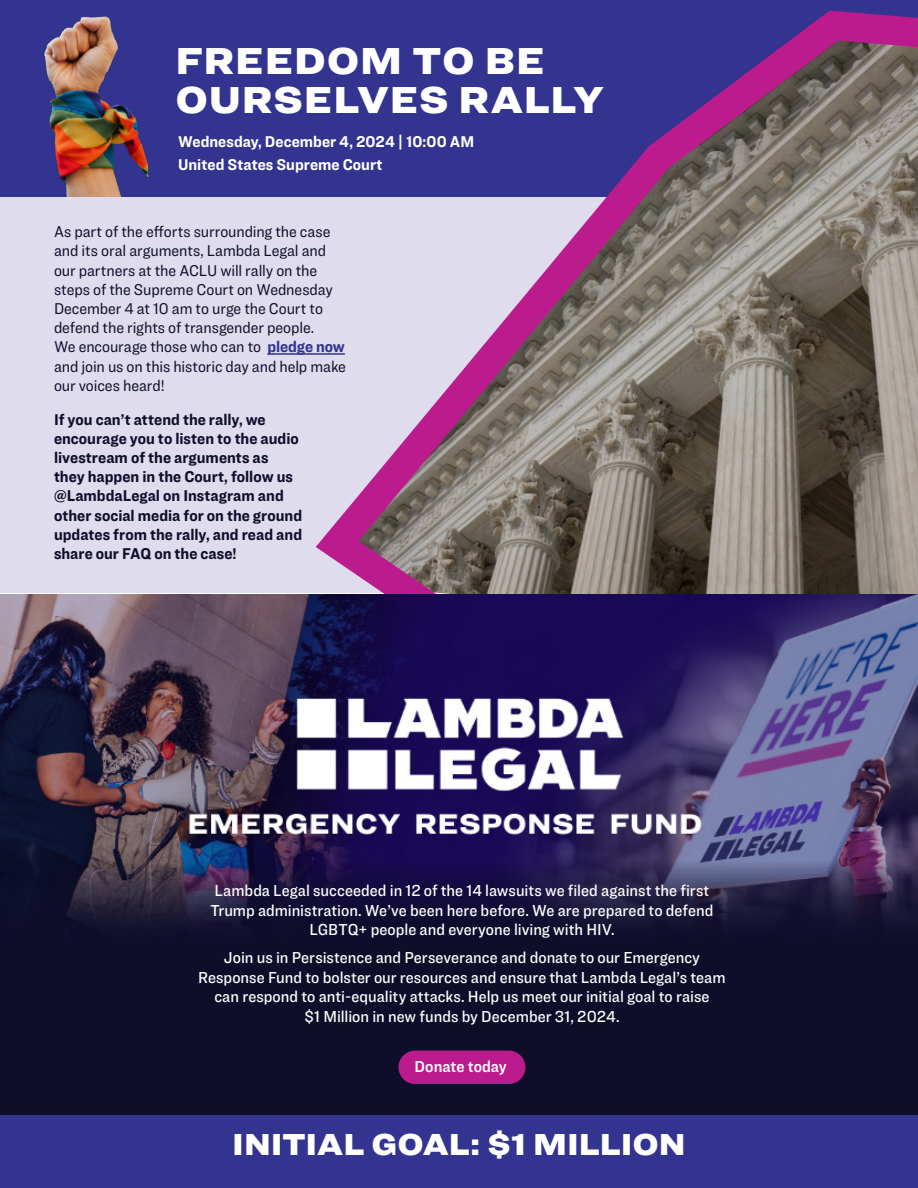
<style>
.page{position:relative;width:918px;height:1188px;background:#fff}
.page>*{position:absolute;margin:0;border:0;box-sizing:border-box;transform-origin:0 0}
.body_copy{font:900 39px/39px "Ringside Wide";letter-spacing:.02em;color:#fff}
.body_copy-2{font:900 31.5px "Ringside Wide";color:#fff}
.body_copy-3{font:500 16.5px/19.5px "Ringside Narrow";color:#fff;text-align:center}
.body_copy-4{font:16.5px "Ringside Narrow Semi";color:#fff}
.body_copy-5{font:16.2px/19.2px "Ringside Narrow";letter-spacing:-.005em;color:#0e0e2b}
.body_copy-6{font:700 16.2px/19.2px "Ringside Narrow";color:#0e0e2b}
.body_copy-7{font:700 16.2px "Ringside Narrow";color:#fff}
.s1{font-weight:700;color:#32348f}
</style>
<div class="page">
<div style="left:0;top:0;width:918px;height:593px;background:#dedced"></div>
<div style="left:0;top:0;width:918px;height:196px;background:#32348f"></div>
<svg style="left:294px;top:10px;width:624px;height:584px"></svg>
<div style="left:0;top:594px;width:918px;height:594px;background:#0e0e2b"></div>
<img style="left:0;top:594px;width:918px;height:330px">
<div style="left:0;top:1116px;width:918px;height:72px;background:#32348f"></div>
<hr style="left:267px;top:353px;width:78px;height:2px;background:#32348f">
<img style="left:43px;top:16px;width:107px;height:180px">
<div style="left:398px;top:1051px;width:127px;height:33px;background:#bc1b8d;border-radius:17px"></div>
<p class="body_copy" style="left:175px;top:40px;width:430px">FREEDOM TO BE<br>OURSELVES RALLY</p>
<p class="body_copy-7" style="left:178px;top:129px;width:298px">Wednesday, December 4, 2024 | 10:00 AM</p>
<p class="body_copy-7" style="left:178px;top:153px;width:206px">United States Supreme Court</p>
<p class="body_copy-5" style="left:54px;top:222px;width:293px">As part of the efforts surrounding the case and its oral arguments, Lambda Legal and our partners at the ACLU will rally on the steps of the Supreme Court on Wednesday December 4 at 10 am to urge the Court to defend the rights of transgender people.<br>We encourage those who can to <span class="s1">pledge now </span>and join us on this historic day and help make our voices heard!</p>
<p class="body_copy-6" style="left:54px;top:409px;width:250px">If you can’t attend the rally, we encourage you to listen to the audio livestream of the arguments as they happen in the Court, follow us @LambdaLegal on Instagram and other social media for on the ground updates from the rally, and read and share our FAQ on the case!</p>
<p class="body_copy-3" style="left:210px;top:880px;width:505px">Lambda Legal succeeded in 12 of the 14 lawsuits we filed against the first<br>Trump administration. We’ve been here before. We are prepared to defend<br>LGBTQ+ people and everyone living with HIV.</p>
<p class="body_copy-3" style="left:198px;top:948px;width:529px">Join us in Persistence and Perseverance and donate to our Emergency Response Fund to bolster our resources and ensure that Lambda Legal’s team can respond to anti-equality attacks. Help us meet our initial goal to raise<br>$1 Million in new funds by December 31, 2024.</p>
<p class="body_copy-4" style="left:415px;top:1055px;width:94px">Donate today</p>
<p class="body_copy-2" style="left:232px;top:1119px;width:455px">INITIAL GOAL: $1 MILLION</p>
</div>
